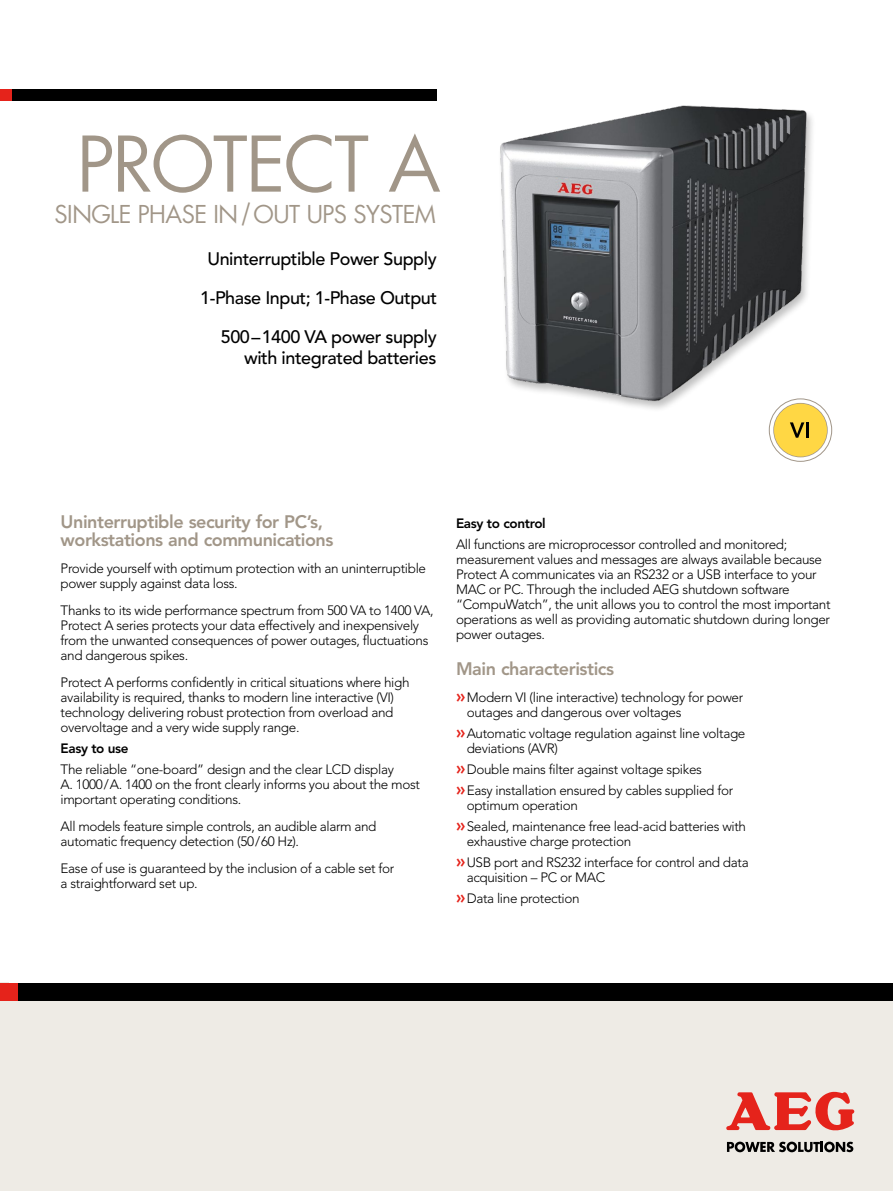
<style>
.page{position:relative;width:893px;height:1191px;background:#fff}
.page>*{position:absolute;margin:0;border:0;box-sizing:border-box;transform-origin:0 0}
.t1{font:84px "AEG Renner";letter-spacing:-.015em;color:#a19688}
.t2{font:27px "AEG Renner";letter-spacing:-.015em;color:#a19688}
.t3{font:500 18px/39px "Avenir LT Pro";letter-spacing:-.025em;color:#000;text-align:right}
.t4{font:800 18px/18px "Avenir LT Pro";letter-spacing:-.025em;color:#a19688}
.t5{font:300 13.5px/15px "Avenir LT Pro";letter-spacing:-.025em;color:#000}
.t6{font:800 13.5px "Avenir LT Pro";letter-spacing:-.025em;color:#000}
.s1{font-weight:800;font-size:18px;color:#e5231b}
</style>
<div class="page">
<div style="left:497px;top:104px;width:319px;height:308px;background:#000;opacity:.25"></div>
<img style="left:499px;top:105px;width:309px;height:296px">
<div style="left:0;top:982px;width:893px;height:209px;background:#eeebe5"></div>
<svg style="left:726px;top:1091px;width:128px;height:40px"></svg>
<svg style="left:727px;top:1141px;width:126px;height:11px"></svg>
<div style="left:18px;top:982px;width:875px;height:18px;background:#000"></div>
<div style="left:11px;top:89px;width:426px;height:11px;background:#000"></div>
<div style="left:0;top:982px;width:18px;height:18px;background:#e5231b"></div>
<div style="left:0;top:89px;width:11px;height:11px;background:#e5231b"></div>
<svg style="left:769px;top:399px;width:63px;height:62px"></svg>
<div style="left:769px;top:398px;width:63px;height:64px;border:1px solid #a19688;border-radius:50%"></div>
<svg style="left:773px;top:403px;width:55px;height:54px"></svg>
<div style="left:774px;top:404px;width:53px;height:52px;background:#ffd744;border-radius:50%"></div>
<svg style="left:790px;top:422px;width:14px;height:16px"></svg>
<hr style="left:806px;top:422px;width:3px;height:16px;background:#000">
<h1 class="t1" style="left:77px;top:116px;width:365px">PROTECT A</h1>
<h2 class="t2" style="left:55px;top:199px;width:383px">SINGLE PHASE IN/OUT UPS SYSTEM</h2>
<h3 class="t3" style="left:200px;top:240px;width:238px">Uninterruptible Power Supply<br>1-Phase Input; 1-Phase Output<br>500–1400 VA power supply</h3>
<h3 class="t3" style="left:244px;top:339px;width:194px">with integrated batteries</h3>
<h3 class="t4" style="left:61px;top:513px;width:274px">Uninterruptible security for PC’s, workstations and communications</h3>
<p class="t5" style="left:61px;top:561px;width:367px">Provide yourself with optimum protection with an uninterruptible power supply against data loss.</p>
<p class="t5" style="left:61px;top:603px;width:374px">Thanks to its wide performance spectrum from 500 VA to 1400 VA, Protect A series protects your data effectively and inexpensively from the unwanted consequences of power outages, fluctuations and dangerous spikes.</p>
<p class="t5" style="left:61px;top:675px;width:350px">Protect A performs confidently in critical situations where high availability is required, thanks to modern line interactive (VI) technology delivering robust protection from overload and overvoltage and a very wide supply range.</p>
<p class="t6" style="left:61px;top:740px;width:70px">Easy to use</p>
<p class="t5" style="left:61px;top:762px;width:361px">The reliable “one-board” design and the clear LCD display<br>A. 1000/A. 1400 on the front clearly informs you about the most important operating conditions.</p>
<p class="t5" style="left:61px;top:819px;width:317px">All models feature simple controls, an audible alarm and automatic frequency detection (50/60 Hz).</p>
<p class="t5" style="left:61px;top:861px;width:335px">Ease of use is guaranteed by the inclusion of a cable set for a straightforward set up.</p>
<p class="t6" style="left:456px;top:515px;width:91px">Easy to control</p>
<p class="t5" style="left:456px;top:537px;width:376px">All functions are microprocessor controlled and monitored; measurement values and messages are always available because Protect A communicates via an RS232 or a USB interface to your MAC or PC. Through the included AEG shutdown software “CompuWatch”, the unit allows you to control the most important operations as well as providing automatic shutdown during longer power outages.</p>
<h3 class="t4" style="left:456px;top:660px;width:160px">Main characteristics</h3>
<p class="t5" style="left:467px;top:690px;width:278px;text-indent:-11px"><span class="s1">»</span>Modern VI (line interactive) technology for power outages and dangerous over voltages</p>
<p class="t5" style="left:467px;top:726px;width:280px;text-indent:-11px"><span class="s1">»</span>Automatic voltage regulation against line voltage deviations (AVR)</p>
<p class="t5" style="left:456px;top:759px;width:279px;line-height:21px"><span class="s1">»</span>Double mains filter against voltage spikes <span class="s1">»</span>Easy installation ensured by cables supplied for</p>
<p class="t5" style="left:456px;top:795px;width:292px;line-height:21px;text-indent:11px">optimum operation<br><span class="s1">»</span>Sealed, maintenance free lead-acid batteries with</p>
<p class="t5" style="left:456px;top:831px;width:294px;line-height:21px;text-indent:11px">exhaustive charge protection<br><span class="s1">»</span>USB port and RS232 interface for control and data</p>
<p class="t5" style="left:456px;top:867px;width:151px;line-height:21px;text-indent:11px">acquisition – PC or MAC <span class="s1">»</span>Data line protection</p>
</div>
